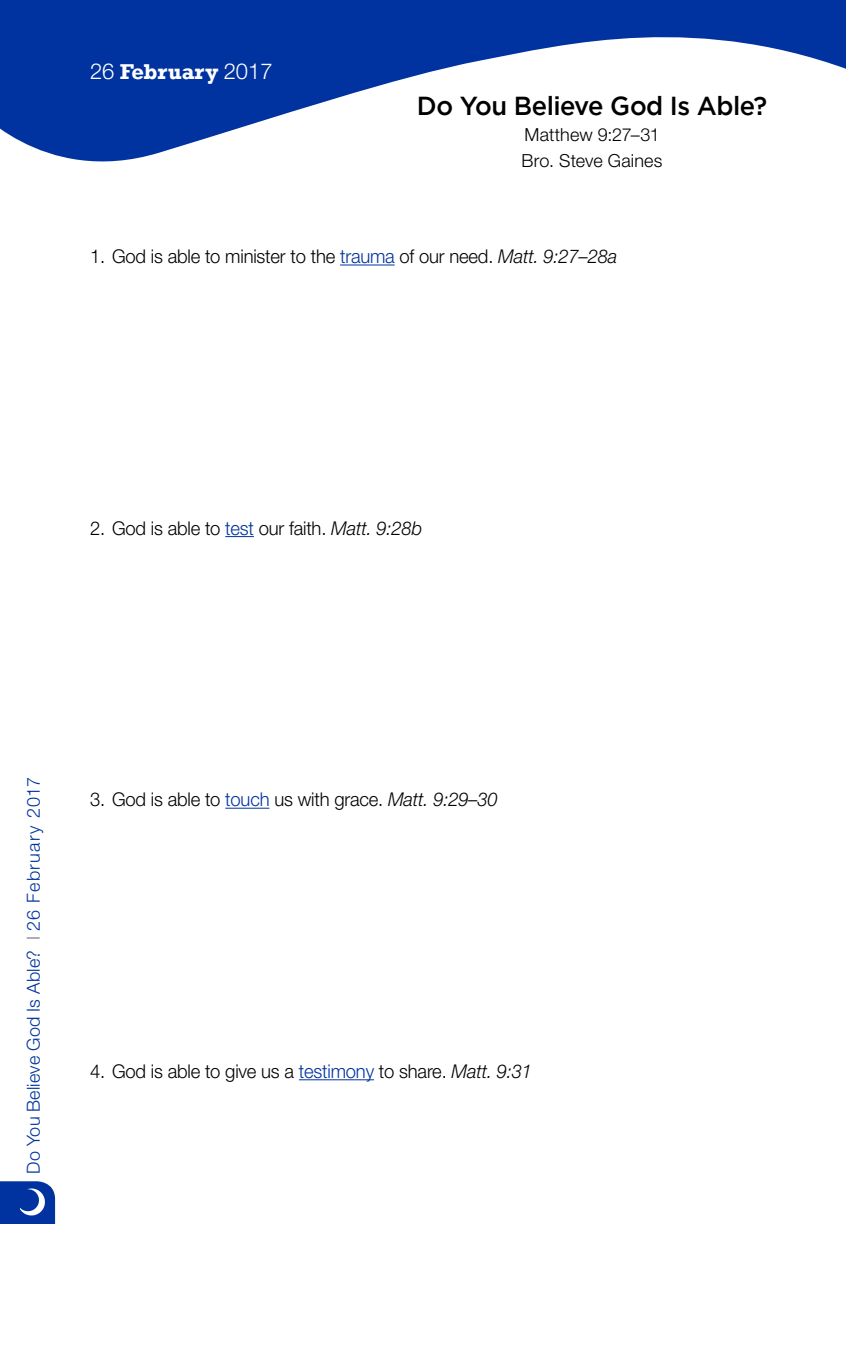
<style>
.page{position:relative;width:846px;height:1368px;background:#fff}
.page>*{position:absolute;margin:0;border:0;box-sizing:border-box;transform-origin:0 0}
.t1{font:500 26px "Gotham";letter-spacing:-.02em;color:#000}
.t2{font:700 22px "Rockwell";letter-spacing:-.01em;color:#fff}
.t3{font:300 22px "Helvetica Neue LT Std";color:#fff}
.t4{font:300 19px "Helvetica Neue LT Std";letter-spacing:-.01em;color:#000}
.t5{font:300 18px "Helvetica Neue LT Std";letter-spacing:.015em;color:#0033a0}
.t6{font:300 18px/26px "Helvetica Neue LT Std";letter-spacing:.01em;color:#000}
.s1{font-family:"Helvetica Neue LT Std";font-weight:300}
.s2{font-family:"Rockwell";font-weight:700}
.s3{color:#0033a0}
.s4{font-style:italic}
.s5{color:#807f83}
</style>
<div class="page">
<svg style="left:0;top:0;width:846px;height:162px;fill:#0033a0"></svg>
<svg style="left:0;top:1181px;width:55px;height:43px;background:#1f4bab"></svg>
<hr style="left:340px;top:265px;width:55px;height:1px;background:#0033a0">
<svg style="left:225px;top:536px;width:29px;height:1px"></svg>
<hr style="left:225px;top:808px;width:44px;height:1px;background:#0033a0">
<hr style="left:299px;top:1079px;width:75px;height:1px;background:#0033a0">
<p class="t2" style="left:90px;top:58px;width:184px"><span class="s1">26</span> February <span class="s1">2017</span></p>
<p class="t3" style="left:90px;top:58px;width:149px">6 <span class="s2">March</span> 2016</p>
<h1 class="t1" style="left:417px;top:91px;width:352px">Do You Believe God Is Able?</h1>
<p class="t6" style="left:522px;top:122px;width:143px">Matthew 9:27–31<br>Bro. Steve Gaines</p>
<p class="t4" style="left:90px;top:245px;width:529px">1. God is able to minister to the <span class="s3">trauma</span> of our need. <span class="s4">Matt. 9:27–28a</span></p>
<p class="t4" style="left:90px;top:516px;width:334px">2. God is able to <span class="s3">test</span> our faith. <span class="s4">Matt. 9:28b</span></p>
<p class="t5" style="left:22px;top:1174px;width:398px;rotate:-90deg">Do You Believe God Is Able? <span class="s5">I</span> 26 February 2017</p>
<p class="t4" style="left:90px;top:788px;width:409px">3. God is able to <span class="s3">touch</span> us with grace. <span class="s4">Matt. 9:29–30</span></p>
<p class="t4" style="left:90px;top:1060px;width:444px">4. God is able to give us a <span class="s3">testimony</span> to share. <span class="s4">Matt. 9:31</span></p>
</div>
